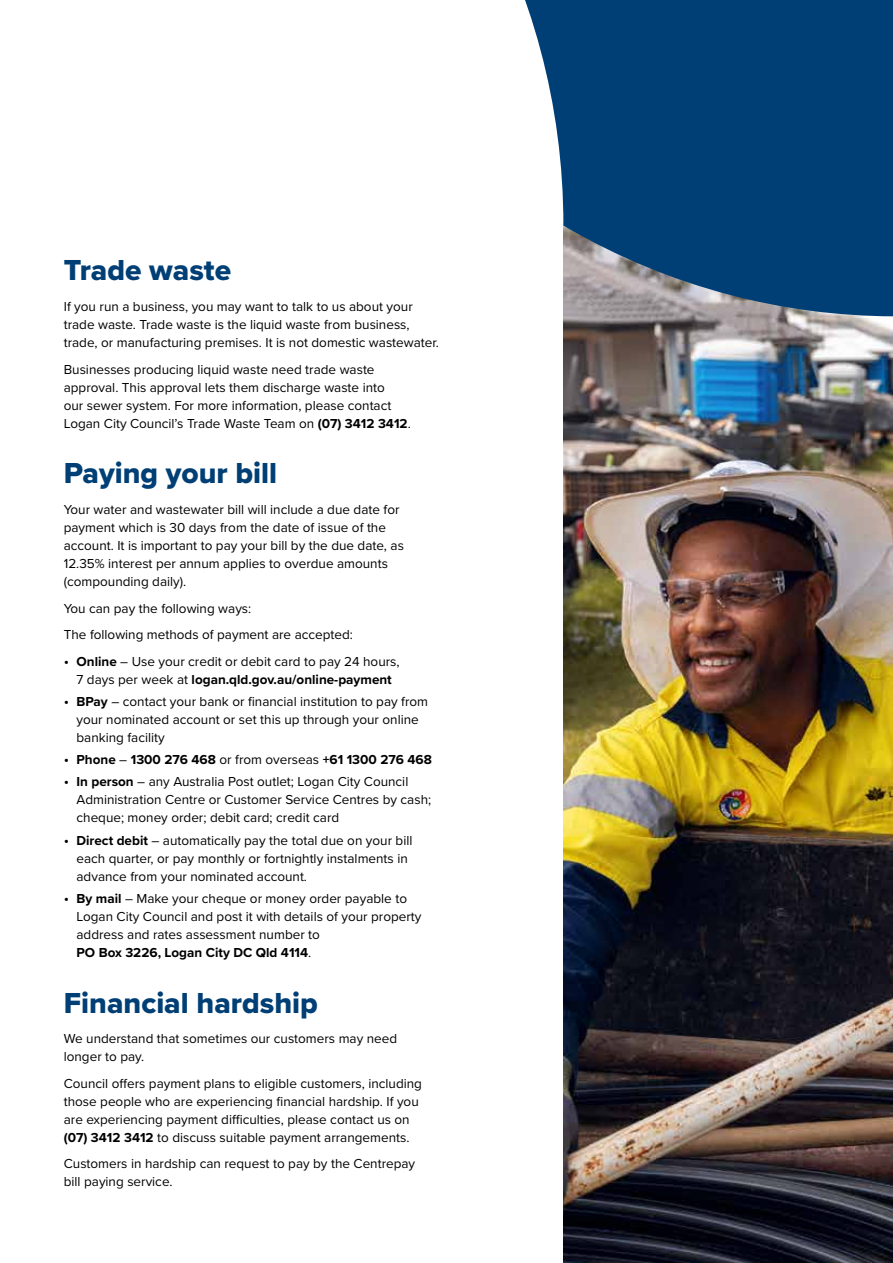
<style>
.page{position:relative;width:893px;height:1263px;background:#fff}
.page>*{position:absolute;margin:0;border:0;box-sizing:border-box;transform-origin:0 0}
.t1{font:30px "Proxima Nova Extrabld";color:#003f75}
.t2{font:13.5px/18px "Proxima Nova";color:#000}
.t3{font:700 13.5px "Proxima Nova";color:#000}
.s1{font-weight:700}
.s2{font-size:15px}
.s3{font-weight:400;font-size:15px}
.s4{font-weight:400}
</style>
<div class="page">
<img style="left:564px;top:334px;width:329px;height:929px">
<svg style="left:525px;top:0;width:368px;height:334px;background:#295a84"></svg>
<h2 class="t1" style="left:64px;top:248px;width:169px">Trade waste</h2>
<p class="t2" style="left:64px;top:297px;width:377px">If you run a business, you may want to talk to us about your trade waste. Trade waste is the liquid waste from business, trade, or manufacturing premises. It is not domestic wastewater.</p>
<p class="t2" style="left:64px;top:359px;width:348px">Businesses producing liquid waste need trade waste approval. This approval lets them discharge waste into<br>our sewer system. For more information, please contact Logan City Council’s Trade Waste Team on <span class="s1">(07) 3412 3412</span>.</p>
<h2 class="t1" style="left:64px;top:451px;width:215px">Paying your bill</h2>
<p class="t2" style="left:64px;top:500px;width:342px">Your water and wastewater bill will include a due date for payment which is 30 days from the date of issue of the account. It is important to pay your bill by the due date, as 12.35% interest per annum applies to overdue amounts (compounding daily).</p>
<p class="t2" style="left:64px;top:598px;width:189px">You can pay the following ways:</p>
<p class="t2" style="left:64px;top:625px;width:291px">The following methods of payment are accepted:</p>
<p class="t2" style="left:64px;top:651px;width:337px;text-align:center"><span class="s2">•</span> <span class="s1">Online</span> – Use your credit or debit card to pay 24 hours,<br>7 days per week at <span class="s1">logan.qld.gov.au/online-payment</span></p>
<p class="t2" style="left:77px;top:692px;width:353px;text-indent:-13px"><span class="s2">•</span> <span class="s1">BPay</span> – contact your bank or fnancial institution to pay from your nominated account or set this up through your online banking facility</p>
<p class="t3" style="left:64px;top:749px;width:370px"><span class="s3">•</span> Phone <span class="s4">–</span> 1300 276 468 <span class="s4">or from overseas</span> +61 1300 276 468</p>
<p class="t2" style="left:77px;top:772px;width:356px;text-indent:-13px"><span class="s2">•</span> <span class="s1">In person</span> – any Australia Post outlet; Logan City Council<br>Administration Centre or Customer Service Centres by cash; cheque; money order; debit card; credit card</p>
<p class="t2" style="left:77px;top:830px;width:337px;text-indent:-13px"><span class="s2">•</span> <span class="s1">Direct debit</span> – automatically pay the total due on your bill each quarter, or pay monthly or fortnightly instalments in advance from your nominated account.</p>
<p class="t2" style="left:77px;top:889px;width:346px;text-indent:-13px"><span class="s2">•</span> <span class="s1">By mail</span> – Make your cheque or money order payable to Logan City Council and post it with details of your property address and rates assessment number to<br><span class="s1">PO Box 3226, Logan City DC Qld 4114</span>.</p>
<h2 class="t1" style="left:64px;top:980px;width:256px">Financial hardship</h2>
<p class="t2" style="left:64px;top:1029px;width:335px">We understand that sometimes our customers may need longer to pay.</p>
<p class="t2" style="left:64px;top:1074px;width:360px">Council ofers payment plans to eligible customers, including those people who are experiencing fnancial hardship. If you are experiencing payment difculties, please contact us on</p>
<p class="t2" style="left:64px;top:1128px;width:347px"><span class="s1">(07) 3412 3412</span> to discuss suitable payment arrangements.</p>
<p class="t2" style="left:64px;top:1154px;width:353px">Customers in hardship can request to pay by the Centrepay bill paying service.</p>
</div>
